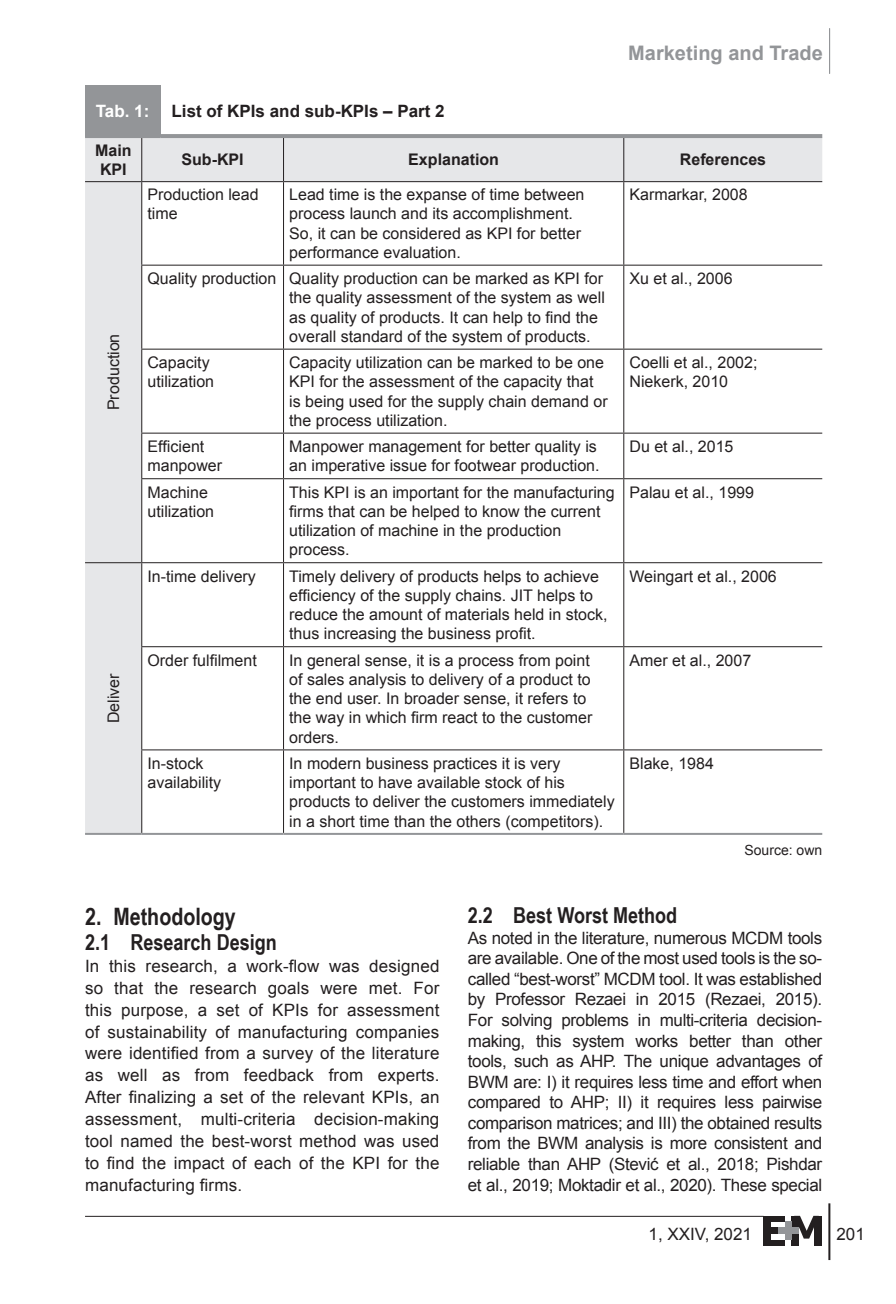
<style>
.page{position:relative;width:896px;height:1304px;background:#fff}
.page>*{position:absolute;margin:0;border:0;box-sizing:border-box;transform-origin:0 0}
.t1{font:700 24px "Arial Narrow";color:#231f20}
.t2{font:700 22px "Arial Narrow";color:#231f20}
.t3{font:700 20px "Arial";color:#939598}
.t4{font:17px/20.6px "Arial";color:#231f20;text-align:justify}
.t5{font:700 17px "Arial";color:#231f20}
.t6{font:700 17px "Arial";color:#fff}
.t7{font:16px/19.2px "Arial";color:#231f20}
.t8{font:700 16px/19.2px "Arial";color:#231f20;text-align:center}
.t9{font:14px "Arial";color:#231f20}
</style>
<div class="page">
<hr style="left:828px;top:1203px;width:2px;height:57px;background:#231f20">
<hr style="left:85px;top:1216px;width:678px;height:1px;background:#231f20">
<div style="left:763px;top:1216px;width:22px;height:6px;background:#231f20"></div>
<div style="left:763px;top:1240px;width:22px;height:5px;background:#231f20"></div>
<div style="left:763px;top:1228px;width:15px;height:6px;background:#231f20"></div>
<div style="left:763px;top:1216px;width:8px;height:29px;background:#231f20"></div>
<div style="left:791px;top:1216px;width:7px;height:29px;background:#231f20"></div>
<div style="left:814px;top:1216px;width:8px;height:29px;background:#231f20"></div>
<svg style="left:794px;top:1216px;width:20px;height:23px"></svg>
<div style="left:785px;top:1221px;width:6px;height:19px;background:#939598"></div>
<div style="left:778px;top:1228px;width:20px;height:6px;background:#939598"></div>
<hr style="left:829px;top:28px;width:1px;height:46px;background:#939598">
<svg style="left:85px;top:138px;width:737px;height:695px"></svg>
<hr style="left:141px;top:137px;width:1px;height:44px;background:#231f20">
<hr style="left:283px;top:137px;width:1px;height:44px;background:#231f20">
<hr style="left:623px;top:137px;width:1px;height:44px;background:#231f20">
<hr style="left:85px;top:181px;width:57px;height:1px;background:#231f20">
<hr style="left:142px;top:181px;width:141px;height:1px;background:#231f20">
<hr style="left:283px;top:181px;width:341px;height:1px;background:#231f20">
<hr style="left:624px;top:181px;width:198px;height:1px;background:#231f20">
<hr style="left:283px;top:182px;width:1px;height:83px;background:#231f20">
<hr style="left:623px;top:182px;width:1px;height:83px;background:#231f20">
<hr style="left:141px;top:265px;width:142px;height:1px;background:#231f20">
<hr style="left:283px;top:265px;width:341px;height:1px;background:#231f20">
<hr style="left:283px;top:266px;width:1px;height:83px;background:#231f20">
<hr style="left:624px;top:265px;width:198px;height:1px;background:#231f20">
<hr style="left:623px;top:266px;width:1px;height:83px;background:#231f20">
<hr style="left:141px;top:349px;width:142px;height:1px;background:#231f20">
<hr style="left:283px;top:349px;width:341px;height:1px;background:#231f20">
<hr style="left:283px;top:350px;width:1px;height:83px;background:#231f20">
<hr style="left:624px;top:349px;width:198px;height:1px;background:#231f20">
<hr style="left:141px;top:433px;width:142px;height:1px;background:#231f20">
<hr style="left:283px;top:433px;width:341px;height:1px;background:#231f20">
<hr style="left:283px;top:434px;width:1px;height:44px;background:#231f20">
<hr style="left:624px;top:433px;width:198px;height:1px;background:#231f20">
<hr style="left:623px;top:434px;width:1px;height:44px;background:#231f20">
<hr style="left:141px;top:478px;width:142px;height:1px;background:#231f20">
<hr style="left:283px;top:478px;width:341px;height:1px;background:#231f20">
<hr style="left:283px;top:479px;width:1px;height:83px;background:#231f20">
<hr style="left:624px;top:478px;width:198px;height:1px;background:#231f20">
<hr style="left:623px;top:479px;width:1px;height:83px;background:#231f20">
<hr style="left:142px;top:562px;width:141px;height:1px;background:#231f20">
<hr style="left:283px;top:562px;width:341px;height:1px;background:#231f20">
<hr style="left:283px;top:563px;width:1px;height:83px;background:#231f20">
<hr style="left:624px;top:562px;width:198px;height:1px;background:#231f20">
<hr style="left:623px;top:563px;width:1px;height:83px;background:#231f20">
<hr style="left:141px;top:646px;width:142px;height:1px;background:#231f20">
<hr style="left:283px;top:646px;width:341px;height:1px;background:#231f20">
<hr style="left:283px;top:647px;width:1px;height:102px;background:#231f20">
<hr style="left:624px;top:646px;width:198px;height:1px;background:#231f20">
<hr style="left:623px;top:647px;width:1px;height:102px;background:#231f20">
<hr style="left:141px;top:749px;width:142px;height:1px;background:#231f20">
<hr style="left:283px;top:749px;width:341px;height:1px;background:#231f20">
<hr style="left:283px;top:750px;width:1px;height:83px;background:#231f20">
<hr style="left:624px;top:749px;width:198px;height:1px;background:#231f20">
<hr style="left:623px;top:750px;width:1px;height:83px;background:#231f20">
<hr style="left:142px;top:833px;width:141px;height:2px;background:#939598">
<hr style="left:283px;top:833px;width:341px;height:2px;background:#939598">
<hr style="left:624px;top:833px;width:198px;height:2px;background:#939598">
<hr style="left:623px;top:350px;width:1px;height:83px;background:#231f20">
<hr style="left:141px;top:563px;width:1px;height:83px;background:#231f20">
<hr style="left:141px;top:647px;width:1px;height:102px;background:#231f20">
<hr style="left:141px;top:750px;width:1px;height:83px;background:#231f20">
<hr style="left:85px;top:833px;width:57px;height:2px;background:#939598">
<hr style="left:141px;top:182px;width:1px;height:83px;background:#231f20">
<hr style="left:141px;top:266px;width:1px;height:83px;background:#231f20">
<hr style="left:141px;top:350px;width:1px;height:83px;background:#231f20">
<hr style="left:141px;top:434px;width:1px;height:44px;background:#231f20">
<hr style="left:141px;top:479px;width:1px;height:83px;background:#231f20">
<hr style="left:85px;top:562px;width:57px;height:1px;background:#231f20">
<div style="left:85px;top:85px;width:75px;height:51px;background:#939598"></div>
<hr style="left:85px;top:134px;width:75px;height:4px;background:#939598">
<hr style="left:160px;top:134px;width:662px;height:4px;background:#939598">
<p class="t6" style="left:96px;top:99px;width:55px">Tab. 1:</p>
<p class="t5" style="left:172px;top:99px;width:275px">List of KPIs and sub-KPIs – Part 2</p>
<p class="t3" style="left:628px;top:40px;width:196px">Marketing and Trade</p>
<p class="t8" style="left:95px;top:141px;width:38px">Main<br>KPI</p>
<p class="t8" style="left:181px;top:151px;width:64px">Sub-KPI</p>
<p class="t8" style="left:408px;top:151px;width:92px">Explanation</p>
<p class="t8" style="left:680px;top:151px;width:88px">References</p>
<p class="t7" style="left:104px;top:410px;width:78px;rotate:-90deg">Production</p>
<p class="t7" style="left:104px;top:723px;width:51px;rotate:-90deg">Deliver</p>
<p class="t7" style="left:147px;top:185px;width:113px">Production lead time</p>
<p class="t7" style="left:289px;top:185px;width:297px">Lead time is the expanse of time between process launch and its accomplishment.<br>So, it can be considered as KPI for better performance evaluation.</p>
<p class="t7" style="left:629px;top:185px;width:120px">Karmarkar, 2008</p>
<p class="t7" style="left:289px;top:269px;width:317px;text-indent:-142px">Quality production Quality production can be marked as KPI for the quality assessment of the system as well as quality of products. It can help to find the overall standard of the system of products.</p>
<p class="t7" style="left:629px;top:269px;width:105px">Xu et al., 2006</p>
<p class="t7" style="left:147px;top:353px;width:68px">Capacity utilization</p>
<p class="t7" style="left:289px;top:353px;width:320px">Capacity utilization can be marked to be one KPI for the assessment of the capacity that is being used for the supply chain demand or the process utilization.</p>
<p class="t7" style="left:629px;top:353px;width:130px">Coelli et al., 2002;<br>Niekerk, 2010</p>
<p class="t7" style="left:147px;top:437px;width:76px">Efficient manpower</p>
<p class="t7" style="left:289px;top:437px;width:312px">Manpower management for better quality is an imperative issue for footwear production.</p>
<p class="t7" style="left:629px;top:437px;width:106px">Du et al., 2015</p>
<p class="t7" style="left:147px;top:483px;width:68px">Machine utilization</p>
<p class="t7" style="left:289px;top:483px;width:327px">This KPI is an important for the manufacturing firms that can be helped to know the current utilization of machine in the production process.</p>
<p class="t7" style="left:629px;top:483px;width:126px">Palau et al., 1999</p>
<p class="t7" style="left:147px;top:567px;width:110px">In-time delivery</p>
<p class="t7" style="left:289px;top:567px;width:320px">Timely delivery of products helps to achieve efficiency of the supply chains. JIT helps to reduce the amount of materials held in stock, thus increasing the business profit.</p>
<p class="t7" style="left:629px;top:567px;width:149px">Weingart et al., 2006</p>
<p class="t7" style="left:147px;top:651px;width:111px">Order fulfilment</p>
<p class="t7" style="left:289px;top:651px;width:305px">In general sense, it is a process from point of sales analysis to delivery of a product to the end user. In broader sense, it refers to the way in which firm react to the customer orders.</p>
<p class="t7" style="left:629px;top:651px;width:123px">Amer et al., 2007</p>
<p class="t7" style="left:147px;top:754px;width:75px">In-stock availability</p>
<p class="t7" style="left:289px;top:754px;width:327px">In modern business practices it is very important to have available stock of his products to deliver the customers immediately in a short time than the others (competitors).</p>
<p class="t7" style="left:629px;top:754px;width:86px">Blake, 1984</p>
<p class="t9" style="left:744px;top:841px;width:79px">Source: own</p>
<h1 class="t1" style="left:85px;top:898px;width:152px">2. Methodology</h1>
<h2 class="t2" style="left:85px;top:926px;width:193px">2.1 Research Design</h2>
<p class="t4" style="left:85px;top:955px;width:356px;line-height:21.8px">In this research, a work-flow was designed so that the research goals were met. For this purpose, a set of KPIs for assessment of sustainability of manufacturing companies were identified from a survey of the literature as well as from feedback from experts.<br>After finalizing a set of the relevant KPIs, an assessment, multi-criteria decision-making tool named the best-worst method was used to find the impact of each of the KPI for the manufacturing firms.</p>
<h2 class="t2" style="left:468px;top:899px;width:211px">2.2 Best Worst Method</h2>
<p class="t4" style="left:468px;top:928px;width:356px">As noted in the literature, numerous MCDM tools are available. One of the most used tools is the so&shy;called “best-worst” MCDM tool. It was established by Professor Rezaei in 2015 (Rezaei, 2015).<br>For solving problems in multi-criteria decision&shy;making, this system works better than other tools, such as AHP. The unique advantages of BWM are: I) it requires less time and effort when compared to AHP; II) it requires less pairwise comparison matrices; and III) the obtained results from the BWM analysis is more consistent and reliable than AHP (Stević et al., 2018; Pishdar et al., 2019; Moktadir et al., 2020). These special</p>
<p class="t4" style="left:648px;top:1224px;width:105px">1, XXIV, 2021</p>
<p class="t4" style="left:836px;top:1224px;width:30px">201</p>
</div>
